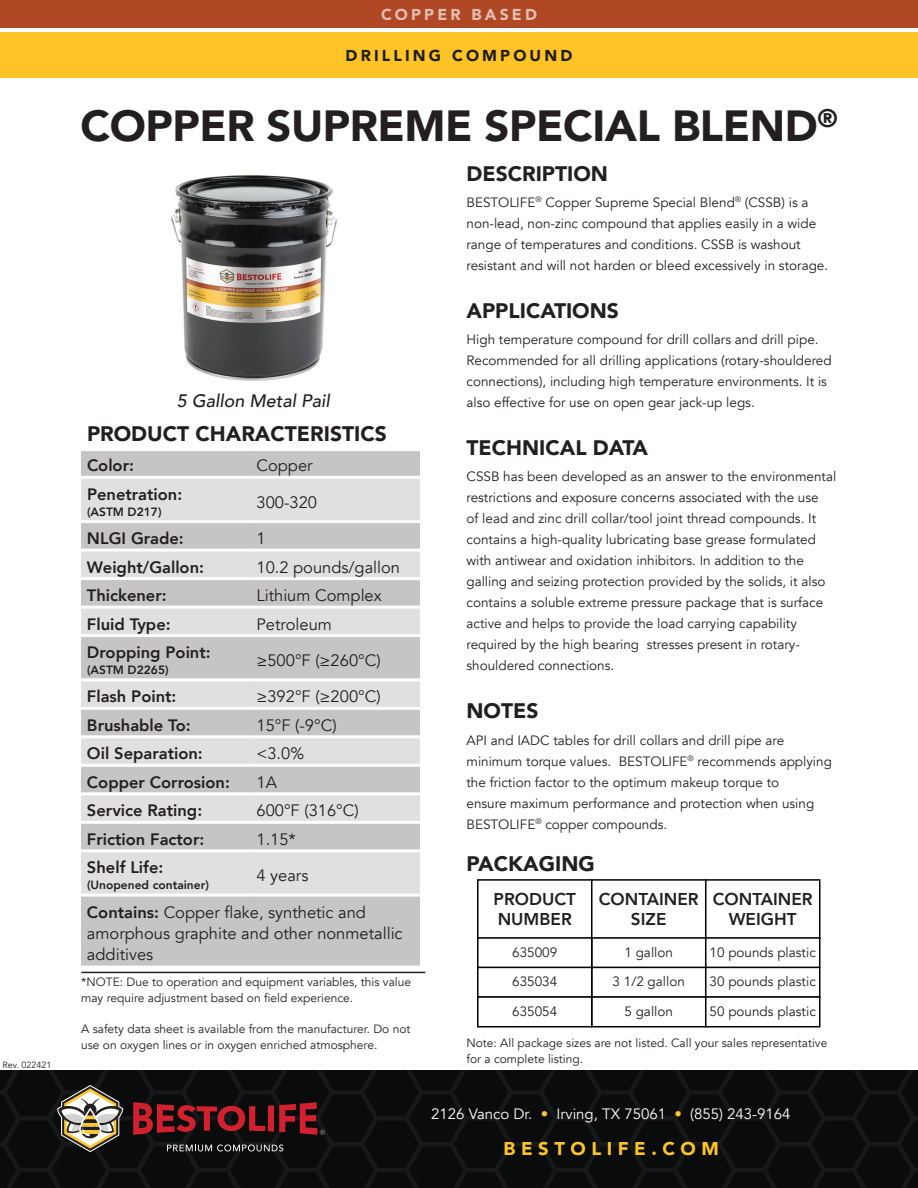
<style>
.page{position:relative;width:918px;height:1188px;background:#fff}
.page>*{position:absolute;margin:0;border:0;box-sizing:border-box;transform-origin:0 0}
.t1{font:900 43.5px "Avenir";letter-spacing:-.01em;color:#231f20}
.t2{font:900 21px "Avenir";color:#231f20}
.t3{font:900 18.45px "Avenir";letter-spacing:.3em;color:#fec427}
.t4{font:italic 500 18px "Avenir";color:#231f20}
.t5{font:800 17.1px/19.5px "Avenir";color:#231f20;text-align:center}
.t6{font:16.5px/21px "Avenir";color:#231f20}
.t7{font:800 16.5px "Avenir";color:#231f20}
.t8{font:900 15.75px "Avenir";letter-spacing:.2em;color:#201c1d}
.t9{font:900 15.75px "Avenir";letter-spacing:.2em;color:#fff}
.t10{font:15px "Avenir";color:#fff}
.t11{font:13.5px/21px "Avenir";color:#231f20}
.t12{font:12px/15.8px "Avenir";color:#231f20}
.t13{font:800 12px "Avenir";color:#231f20}
.t14{font:9px "Avenir";color:#231f20}
.s1{font-weight:800}
.s2{color:#fec427}
</style>
<div class="page">
<svg style="left:0;top:1070px;width:918px;height:118px;fill:#090c0b"></svg>
<svg style="left:167px;top:1144px;width:116px;height:7px"></svg>
<svg style="left:57px;top:1085px;width:66px;height:67px"></svg>
<svg style="left:133px;top:1102px;width:192px;height:33px"></svg>
<img style="left:170px;top:175px;width:168px;height:206px">
<div style="left:0;top:0;width:918px;height:28px;background:#b04825"></div>
<div style="left:0;top:32px;width:918px;height:46px;background:#fec427"></div>
<hr style="left:81px;top:972px;width:344px;height:1px;background:#231f20">
<div style="left:477px;top:879px;width:116px;height:60px;background:#fff;border:2px solid #040503"></div>
<div style="left:591px;top:879px;width:116px;height:60px;background:#fff;border:2px solid #040503"></div>
<div style="left:705px;top:879px;width:116px;height:60px;background:#fff;border:2px solid #040503"></div>
<div style="left:591px;top:937px;width:116px;height:31px;background:#fff;border:2px solid #040503"></div>
<div style="left:705px;top:937px;width:116px;height:31px;background:#fff;border:2px solid #040503"></div>
<div style="left:477px;top:937px;width:116px;height:31px;background:#fff;border:2px solid #040503"></div>
<div style="left:591px;top:967px;width:116px;height:31px;background:#fff;border:2px solid #040503"></div>
<div style="left:705px;top:967px;width:116px;height:31px;background:#fff;border:2px solid #040503"></div>
<div style="left:477px;top:967px;width:116px;height:31px;background:#fff;border:2px solid #040503"></div>
<div style="left:591px;top:996px;width:116px;height:32px;background:#fff;border:2px solid #040503"></div>
<div style="left:705px;top:996px;width:116px;height:32px;background:#fff;border:2px solid #040503"></div>
<div style="left:477px;top:996px;width:116px;height:32px;background:#fff;border:2px solid #040503"></div>
<div style="left:81px;top:451px;width:339px;height:515px;background:#c6c4c5"></div>
<svg style="left:81px;top:479px;width:339px;height:415px;fill:#e1e0df"></svg>
<hr style="left:81px;top:476px;width:170px;height:3px;background:#fff">
<hr style="left:251px;top:476px;width:169px;height:3px;background:#fff">
<hr style="left:81px;top:520px;width:170px;height:3px;background:#fff">
<hr style="left:251px;top:520px;width:169px;height:3px;background:#fff">
<hr style="left:81px;top:549px;width:170px;height:3px;background:#fff">
<hr style="left:251px;top:549px;width:169px;height:3px;background:#fff">
<hr style="left:81px;top:577px;width:170px;height:3px;background:#fff">
<hr style="left:251px;top:577px;width:169px;height:3px;background:#fff">
<hr style="left:81px;top:606px;width:170px;height:3px;background:#fff">
<hr style="left:251px;top:606px;width:169px;height:3px;background:#fff">
<hr style="left:81px;top:634px;width:170px;height:3px;background:#fff">
<hr style="left:251px;top:634px;width:169px;height:3px;background:#fff">
<hr style="left:81px;top:678px;width:170px;height:3px;background:#fff">
<hr style="left:251px;top:678px;width:169px;height:3px;background:#fff">
<hr style="left:81px;top:707px;width:170px;height:3px;background:#fff">
<hr style="left:251px;top:707px;width:169px;height:3px;background:#fff">
<hr style="left:81px;top:735px;width:170px;height:3px;background:#fff">
<hr style="left:251px;top:735px;width:169px;height:3px;background:#fff">
<hr style="left:81px;top:764px;width:170px;height:3px;background:#fff">
<hr style="left:251px;top:764px;width:169px;height:3px;background:#fff">
<hr style="left:81px;top:792px;width:170px;height:3px;background:#fff">
<hr style="left:251px;top:792px;width:169px;height:3px;background:#fff">
<hr style="left:81px;top:821px;width:170px;height:3px;background:#fff">
<hr style="left:251px;top:821px;width:169px;height:3px;background:#fff">
<hr style="left:81px;top:849px;width:170px;height:3px;background:#fff">
<hr style="left:251px;top:849px;width:169px;height:3px;background:#fff">
<hr style="left:81px;top:894px;width:170px;height:3px;background:#fff">
<hr style="left:251px;top:894px;width:169px;height:3px;background:#fff">
<p class="t14" style="left:3px;top:1060px;width:51px">Rev. 022421</p>
<p class="t9" style="left:381px;top:1px;width:157px">COPPER BASED</p>
<p class="t8" style="left:346px;top:42px;width:228px">DRILLING COMPOUND</p>
<h1 class="t1" style="left:80px;top:89px;width:759px">COPPER SUPREME SPECIAL BLEND<sup>®</sup></h1>
<h2 class="t2" style="left:466px;top:155px;width:143px">DESCRIPTION</h2>
<p class="t11" style="left:466px;top:192px;width:363px">BESTOLIFE<sup>®</sup> Copper Supreme Special Blend<sup>®</sup> (CSSB) is a non-lead, non-zinc compound that applies easily in a wide range of temperatures and conditions. CSSB is washout resistant and will not harden or bleed excessively in storage.</p>
<h2 class="t2" style="left:466px;top:292px;width:154px">APPLICATIONS</h2>
<p class="t11" style="left:466px;top:329px;width:367px">High temperature compound for drill collars and drill pipe.<br>Recommended for all drilling applications (rotary-shouldered connections), including high temperature environments. It is also effective for use on open gear jack-up legs.</p>
<h2 class="t2" style="left:466px;top:430px;width:183px">TECHNICAL DATA</h2>
<p class="t11" style="left:466px;top:466px;width:371px">CSSB has been developed as an answer to the environmental restrictions and exposure concerns associated with the use<br>of lead and zinc drill collar/tool joint thread compounds. It contains a high-quality lubricating base grease formulated with antiwear and oxidation inhibitors. In addition to the galling and seizing protection provided by the solids, it also contains a soluble extreme pressure package that is surface active and helps to provide the load carrying capability required by the high bearing stresses present in rotary&shy;shouldered connections.</p>
<h2 class="t2" style="left:466px;top:693px;width:73px">NOTES</h2>
<p class="t11" style="left:466px;top:730px;width:367px">API and IADC tables for drill collars and drill pipe are minimum torque values. BESTOLIFE<sup>®</sup> recommends applying the friction factor to the optimum makeup torque to<br>ensure maximum performance and protection when using BESTOLIFE<sup>®</sup> copper compounds.</p>
<h3 class="t4" style="left:177px;top:390px;width:155px">5 Gallon Metal Pail</h3>
<h2 class="t2" style="left:87px;top:416px;width:301px">PRODUCT CHARACTERISTICS</h2>
<p class="t7" style="left:87px;top:453px;width:49px">Color:</p>
<p class="t6" style="left:257px;top:455px;width:58px">Copper</p>
<p class="t7" style="left:87px;top:481px;width:97px">Penetration:</p>
<p class="t13" style="left:87px;top:502px;width:76px">(ASTM D217)</p>
<p class="t6" style="left:257px;top:492px;width:62px">300-320</p>
<p class="t7" style="left:87px;top:526px;width:98px">NLGI Grade:</p>
<p class="t6" style="left:257px;top:528px;width:11px">1</p>
<p class="t7" style="left:87px;top:554px;width:119px">Weight/Gallon:</p>
<p class="t6" style="left:257px;top:557px;width:145px">10.2 pounds/gallon</p>
<p class="t7" style="left:87px;top:582px;width:81px">Thickener:</p>
<p class="t6" style="left:257px;top:585px;width:127px">Lithium Complex</p>
<p class="t7" style="left:87px;top:611px;width:85px">Fluid Type:</p>
<p class="t6" style="left:257px;top:614px;width:77px">Petroleum</p>
<p class="t7" style="left:87px;top:639px;width:125px">Dropping Point:</p>
<p class="t13" style="left:87px;top:660px;width:83px">(ASTM D2265)</p>
<p class="t6" style="left:257px;top:650px;width:126px">≥500°F (≥260°C)</p>
<p class="t7" style="left:87px;top:684px;width:91px">Flash Point:</p>
<p class="t6" style="left:257px;top:686px;width:126px">≥392°F (≥200°C)</p>
<p class="t7" style="left:87px;top:712px;width:105px">Brushable To:</p>
<p class="t6" style="left:257px;top:715px;width:82px">15°F (-9°C)</p>
<p class="t7" style="left:87px;top:741px;width:117px">Oil Separation:</p>
<p class="t6" style="left:257px;top:743px;width:49px">&lt;3.0%</p>
<p class="t7" style="left:87px;top:769px;width:144px">Copper Corrosion:</p>
<p class="t6" style="left:257px;top:772px;width:22px">1A</p>
<p class="t7" style="left:87px;top:798px;width:117px">Service Rating:</p>
<p class="t6" style="left:257px;top:800px;width:104px">600°F (316°C)</p>
<p class="t7" style="left:87px;top:826px;width:119px">Friction Factor:</p>
<p class="t6" style="left:257px;top:829px;width:41px">1.15*</p>
<p class="t7" style="left:87px;top:855px;width:78px">Shelf Life:</p>
<p class="t13" style="left:87px;top:876px;width:123px">(Unopened container)</p>
<h2 class="t2" style="left:466px;top:846px;width:130px">PACKAGING</h2>
<p class="t6" style="left:257px;top:865px;width:53px">4 years</p>
<p class="t6" style="left:87px;top:902px;width:317px"><span class="s1">Contains:</span> Copper flake, synthetic and amorphous graphite and other nonmetallic additives</p>
<p class="t5" style="left:494px;top:890px;width:84px;text-align:left">PRODUCT<br>NUMBER</p>
<p class="t11" style="left:512px;top:942px;width:47px">635009</p>
<p class="t11" style="left:624px;top:942px;width:50px">1 gallon</p>
<p class="t11" style="left:710px;top:942px;width:108px">10 pounds plastic</p>
<p class="t11" style="left:512px;top:971px;width:47px">635034</p>
<p class="t11" style="left:613px;top:971px;width:74px">3 1/2 gallon</p>
<p class="t11" style="left:710px;top:971px;width:108px">30 pounds plastic</p>
<p class="t11" style="left:512px;top:1001px;width:47px">635054</p>
<p class="t11" style="left:624px;top:1001px;width:50px">5 gallon</p>
<p class="t11" style="left:710px;top:1001px;width:108px">50 pounds plastic</p>
<p class="t5" style="left:599px;top:890px;width:101px">CONTAINER<br>SIZE</p>
<p class="t5" style="left:713px;top:890px;width:101px">CONTAINER<br>WEIGHT</p>
<p class="t12" style="left:81px;top:974px;width:332px">*NOTE: Due to operation and equipment variables, this value may require adjustment based on field experience.</p>
<p class="t12" style="left:81px;top:1022px;width:331px">A safety data sheet is available from the manufacturer. Do not use on oxygen lines or in oxygen enriched atmosphere.</p>
<p class="t12" style="left:467px;top:1035px;width:362px">Note: All package sizes are not listed. Call your sales representative for a complete listing.</p>
<p class="t10" style="left:431px;top:1105px;width:361px">2126 Vanco Dr. <span class="s2">•</span> Irving, TX 75061 <span class="s2">•</span> (855) 243-9164</p>
<h3 class="t3" style="left:504px;top:1133px;width:217px">BESTOLIFE.COM</h3>
</div>
